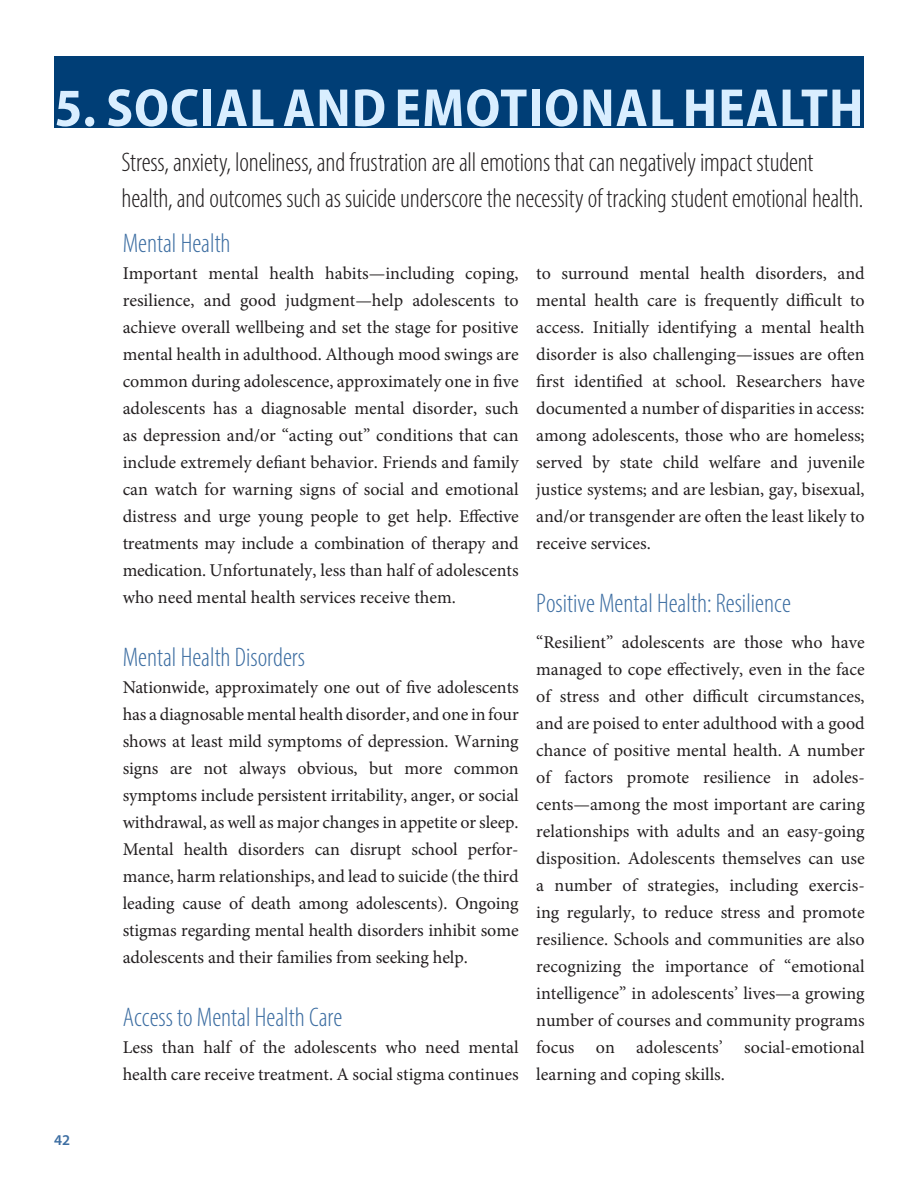
<style>
.page{position:relative;width:918px;height:1188px;background:#fff}
.page>*{position:absolute;margin:0;border:0;box-sizing:border-box;transform-origin:0 0}
.t1{font:700 semi-condensed 54px "Myriad Pro";letter-spacing:.02em;color:#d9eeff}
.t2{font:300 condensed 27px/36px "Myriad Pro";letter-spacing:-.01em;color:#231f20}
.t3{font:300 condensed 27px "Myriad Pro";color:#3d6ea2}
.t4{font:18px/27px "Minion Pro";color:#231f20;text-align:justify}
.t5{font:600 15px "Myriad Pro";color:#3d6ea2}
</style>
<div class="page">
<div style="left:54px;top:56px;width:810px;height:72px;background:#003e76"></div>
<h1 class="t1" style="left:55px;top:73px;width:810px">5. SOCIAL AND EMOTIONAL HEALTH</h1>
<h2 class="t2" style="left:122px;top:144px;width:743px">Stress, anxiety, loneliness, and frustration are all emotions that can negatively impact student health, and outcomes such as suicide underscore the necessity of tracking student emotional health.</h2>
<p class="t5" style="left:54px;top:1131px;width:18px">42</p>
<h2 class="t3" style="left:123px;top:227px;width:109px">Mental Health</h2>
<p class="t4" style="left:123px;top:260px;width:398px">Important mental health habits—including coping, resilience, and good judgment—help adolescents to achieve overall wellbeing and set the stage for positive mental health in adulthood. Although mood swings are common during adolescence, approximately one in five adolescents has a diagnosable mental disorder, such as depression and/or “acting out” conditions that can include extremely defiant behavior. Friends and family can watch for warning signs of social and emotional distress and urge young people to get help. Effective treatments may include a combination of therapy and medication. Unfortunately, less than half of adolescents who need mental health services receive them.</p>
<h2 class="t3" style="left:123px;top:641px;width:184px">Mental Health Disorders</h2>
<p class="t4" style="left:123px;top:674px;width:398px">Nationwide, approximately one out of five adolescents has a diagnosable mental health disorder, and one in four shows at least mild symptoms of depression. Warning signs are not always obvious, but more common symptoms include persistent irritability, anger, or social withdrawal, as well as major changes in appetite or sleep.<br>Mental health disorders can disrupt school perfor&shy;mance, harm relationships, and lead to suicide (the third leading cause of death among adolescents). Ongoing stigmas regarding mental health disorders inhibit some adolescents and their families from seeking help.</p>
<h2 class="t3" style="left:123px;top:1001px;width:221px">Access to Mental Health Care</h2>
<p class="t4" style="left:123px;top:1034px;width:398px">Less than half of the adolescents who need mental health care receive treatment. A social stigma continues</p>
<p class="t4" style="left:536px;top:260px;width:330px">to surround mental health disorders, and mental health care is frequently difficult to access. Initially identifying a mental health disorder is also challenging—issues are often first identified at school. Researchers have documented a number of disparities in access: among adolescents, those who are homeless; served by state child welfare and juvenile justice systems; and are lesbian, gay, bisexual, and/or transgender are often the least likely to receive services.</p>
<h2 class="t3" style="left:536px;top:587px;width:256px">Positive Mental Health: Resilience</h2>
<p class="t4" style="left:536px;top:629px;width:330px">“Resilient” adolescents are those who have managed to cope effectively, even in the face of stress and other difficult circumstances, and are poised to enter adulthood with a good chance of positive mental health. A number of factors promote resilience in adoles&shy;cents—among the most important are caring relationships with adults and an easy-going disposition. Adolescents themselves can use a number of strategies, including exercis&shy;ing regularly, to reduce stress and promote resilience. Schools and communities are also recognizing the importance of “emotional intelligence” in adolescents’ lives—a growing number of courses and community programs focus on adolescents’ social-emotional learning and coping skills.</p>
</div>
